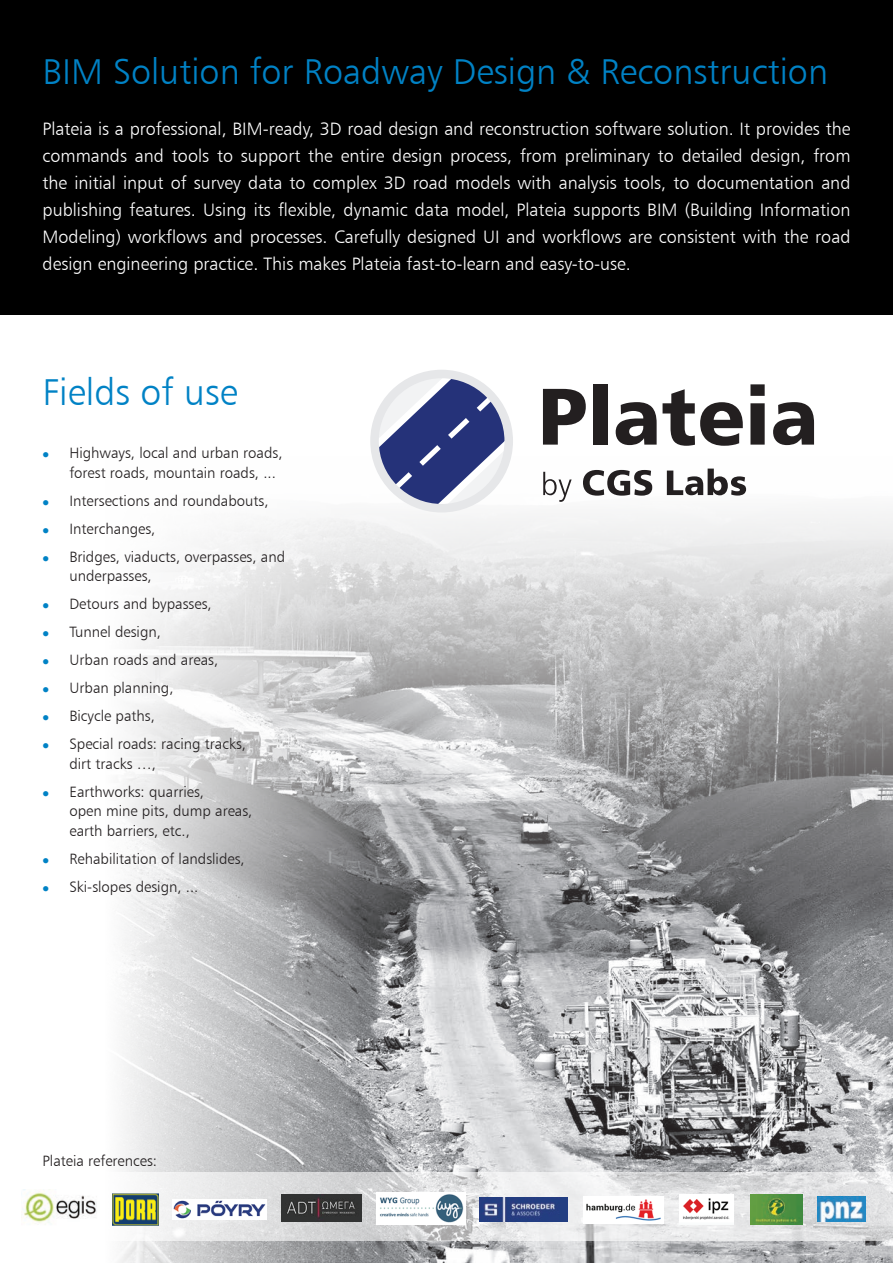
<style>
.page{position:relative;width:893px;height:1263px;background:#fff}
.page>*{position:absolute;margin:0;border:0;box-sizing:border-box;transform-origin:0 0}
.t1{font:37.5px "Humanist 777 BT Light B";color:#0082c5}
.t2{font:36px "Humanist 777 BT Light B";color:#0082c5}
.t3{font:18px/27px "Humanist 777 BT Light B";color:#fff;text-align:justify}
.t4{font:15px/28px "Humanist 777 BT Light B";color:#231f20}
</style>
<div class="page">
<img style="left:424px;top:468px;width:469px;height:795px">
<svg style="left:118px;top:517px;width:306px;height:746px"></svg>
<svg style="left:23px;top:1172px;width:869px;height:69px"></svg>
<div style="left:0;top:0;width:893px;height:315px;background:#000"></div>
<svg style="left:543px;top:472px;width:29px;height:30px"></svg>
<svg style="left:583px;top:470px;width:69px;height:26px"></svg>
<svg style="left:667px;top:469px;width:79px;height:27px"></svg>
<svg style="left:543px;top:389px;width:43px;height:56px"></svg>
<div style="left:593px;top:384px;width:14px;height:61px;background:#231f20"></div>
<svg style="left:616px;top:402px;width:41px;height:43px"></svg>
<svg style="left:663px;top:389px;width:80px;height:57px"></svg>
<svg style="left:750px;top:384px;width:15px;height:61px"></svg>
<svg style="left:773px;top:402px;width:41px;height:43px"></svg>
<svg style="left:370px;top:370px;width:143px;height:142px"></svg>
<img style="left:583px;top:1196px;width:80px;height:27px">
<img style="left:113px;top:1194px;width:45px;height:31px">
<img style="left:173px;top:1199px;width:93px;height:20px">
<img style="left:281px;top:1195px;width:80px;height:26px">
<img style="left:376px;top:1193px;width:89px;height:31px">
<img style="left:679px;top:1195px;width:55px;height:29px">
<img style="left:750px;top:1194px;width:53px;height:30px">
<img style="left:817px;top:1197px;width:49px;height:24px">
<img style="left:23px;top:1190px;width:76px;height:36px">
<img style="left:479px;top:1197px;width:89px;height:24px">
<h2 class="t2" style="left:43px;top:49px;width:787px">BIM Solution for Roadway Design &amp; Reconstruction</h2>
<p class="t3" style="left:43px;top:115px;width:809px">Plateia is a professional, BIM-ready, 3D road design and reconstruction software solution. It provides the commands and tools to support the entire design process, from preliminary to detailed design, from the initial input of survey data to complex 3D road models with analysis tools, to documentation and publishing features. Using its flexible, dynamic data model, Plateia supports BIM (Building Information Modeling) workflows and processes. Carefully designed UI and workflows are consistent with the road design engineering practice. This makes Plateia fast-to-learn and easy-to-use.</p>
<h1 class="t1" style="left:42px;top:369px;width:197px">Fields of use</h1>
<p class="t4" style="left:69px;top:443px;width:215px;line-height:19.5px">Highways, local and urban roads, forest roads, mountain roads, ...</p>
<p class="t4" style="left:69px;top:486px;width:217px">Intersections and roundabouts,<br>Interchanges,<br>Bridges, viaducts, overpasses, and</p>
<p class="t4" style="left:69px;top:562px;width:178px">underpasses,<br>Detours and bypasses,<br>Tunnel design,<br>Urban roads and areas,<br>Urban planning,<br>Bicycle paths,<br>Special roads: racing tracks,</p>
<p class="t4" style="left:69px;top:749px;width:136px">dirt tracks …,<br>Earthworks: quarries,</p>
<p class="t4" style="left:69px;top:801px;width:185px;line-height:19.5px">open mine pits, dump areas, earth barriers, etc.,</p>
<p class="t4" style="left:69px;top:844px;width:177px">Rehabilitation of landslides,<br>Ski-slopes design, ...</p>
<p class="t4" style="left:43px;top:1146px;width:116px">Plateia references:</p>
</div>
